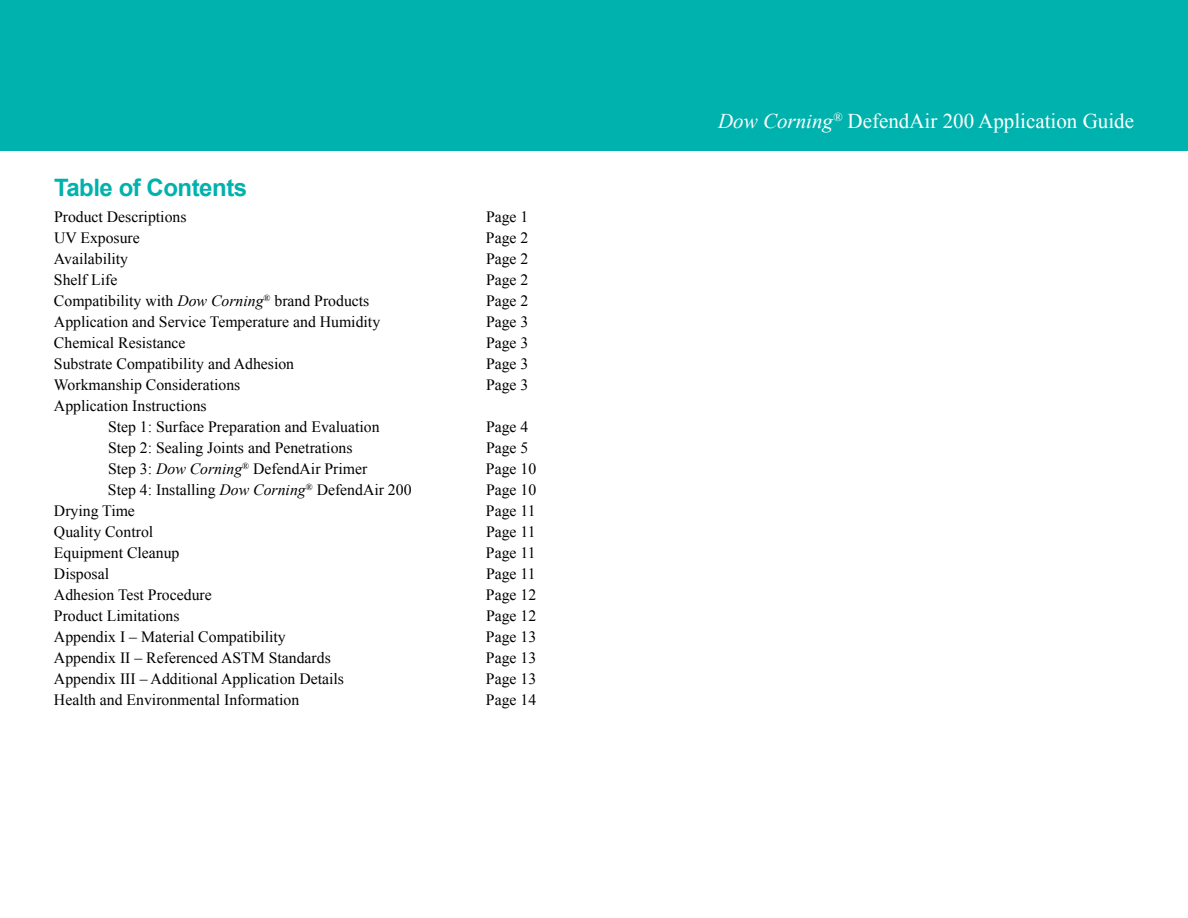
<style>
.page{position:relative;width:1188px;height:918px;background:#fff}
.page>*{position:absolute;margin:0;border:0;box-sizing:border-box;transform-origin:0 0}
.t1{font:700 24px "Arial";letter-spacing:-.02em;color:#00b2ad}
.t2{font:21px "Times New Roman";color:#fff}
.t3{font:15.75px/21px "Times New Roman";color:#000}
.s1{font-style:italic}
</style>
<div class="page">
<div style="left:0;top:0;width:1188px;height:151px;background:#00b2ad"></div>
<h1 class="t1" style="left:54px;top:171px;width:195px">Table of Contents</h1>
<p class="t3" style="left:54px;top:206px;width:134px">Product Descriptions</p>
<p class="t3" style="left:486px;top:206px;width:44px">Page 1</p>
<p class="t3" style="left:54px;top:227px;width:87px">UV Exposure</p>
<p class="t3" style="left:486px;top:227px;width:44px">Page 2</p>
<p class="t3" style="left:54px;top:248px;width:76px">Availability</p>
<p class="t3" style="left:486px;top:248px;width:44px">Page 2</p>
<p class="t3" style="left:54px;top:269px;width:65px">Shelf Life</p>
<p class="t3" style="left:486px;top:269px;width:44px">Page 2</p>
<p class="t3" style="left:54px;top:290px;width:317px">Compatibility with <span class="s1">Dow Corning</span><sup>®</sup> brand Products</p>
<p class="t3" style="left:486px;top:290px;width:44px">Page 2</p>
<p class="t3" style="left:54px;top:311px;width:328px">Application and Service Temperature and Humidity</p>
<p class="t3" style="left:486px;top:311px;width:44px">Page 3</p>
<p class="t3" style="left:54px;top:332px;width:133px">Chemical Resistance</p>
<p class="t3" style="left:486px;top:332px;width:44px">Page 3</p>
<p class="t3" style="left:54px;top:353px;width:242px">Substrate Compatibility and Adhesion</p>
<p class="t3" style="left:486px;top:353px;width:44px">Page 3</p>
<p class="t3" style="left:54px;top:374px;width:188px">Workmanship Considerations</p>
<p class="t3" style="left:486px;top:374px;width:44px">Page 3</p>
<p class="t3" style="left:108px;top:395px;width:273px;text-indent:-54px">Application Instructions<br>Step 1: Surface Preparation and Evaluation</p>
<p class="t3" style="left:486px;top:416px;width:44px">Page 4</p>
<p class="t3" style="left:108px;top:437px;width:246px">Step 2: Sealing Joints and Penetrations</p>
<p class="t3" style="left:486px;top:437px;width:44px">Page 5</p>
<p class="t3" style="left:108px;top:458px;width:261px">Step 3: <span class="s1">Dow Corning</span><sup>®</sup> DefendAir Primer</p>
<p class="t3" style="left:486px;top:458px;width:52px">Page 10</p>
<p class="t3" style="left:108px;top:479px;width:305px">Step 4: Installing <span class="s1">Dow Corning</span><sup>®</sup> DefendAir 200</p>
<p class="t3" style="left:486px;top:479px;width:52px">Page 10</p>
<p class="t3" style="left:54px;top:500px;width:82px">Drying Time</p>
<p class="t3" style="left:486px;top:500px;width:51px">Page 11</p>
<p class="t3" style="left:54px;top:521px;width:101px">Quality Control</p>
<p class="t3" style="left:486px;top:521px;width:51px">Page 11</p>
<p class="t3" style="left:54px;top:542px;width:127px">Equipment Cleanup</p>
<p class="t3" style="left:486px;top:542px;width:51px">Page 11</p>
<p class="t3" style="left:54px;top:563px;width:57px">Disposal</p>
<p class="t3" style="left:486px;top:563px;width:51px">Page 11</p>
<p class="t3" style="left:54px;top:584px;width:159px">Adhesion Test Procedure</p>
<p class="t3" style="left:486px;top:584px;width:52px">Page 12</p>
<p class="t3" style="left:54px;top:605px;width:127px">Product Limitations</p>
<p class="t3" style="left:486px;top:605px;width:52px">Page 12</p>
<p class="t3" style="left:54px;top:626px;width:233px">Appendix I – Material Compatibility</p>
<p class="t3" style="left:486px;top:626px;width:52px">Page 13</p>
<p class="t3" style="left:54px;top:647px;width:278px">Appendix II – Referenced ASTM Standards</p>
<p class="t3" style="left:486px;top:647px;width:52px">Page 13</p>
<p class="t3" style="left:54px;top:668px;width:292px">Appendix III – Additional Application Details</p>
<p class="t3" style="left:486px;top:668px;width:52px">Page 13</p>
<p class="t3" style="left:54px;top:689px;width:247px">Health and Environmental Information</p>
<p class="t3" style="left:486px;top:689px;width:52px">Page 14</p>
<h2 class="t2" style="left:718px;top:107px;width:417px"><span class="s1">Dow Corning</span><sup>®</sup> DefendAir 200 Application Guide</h2>
</div>
